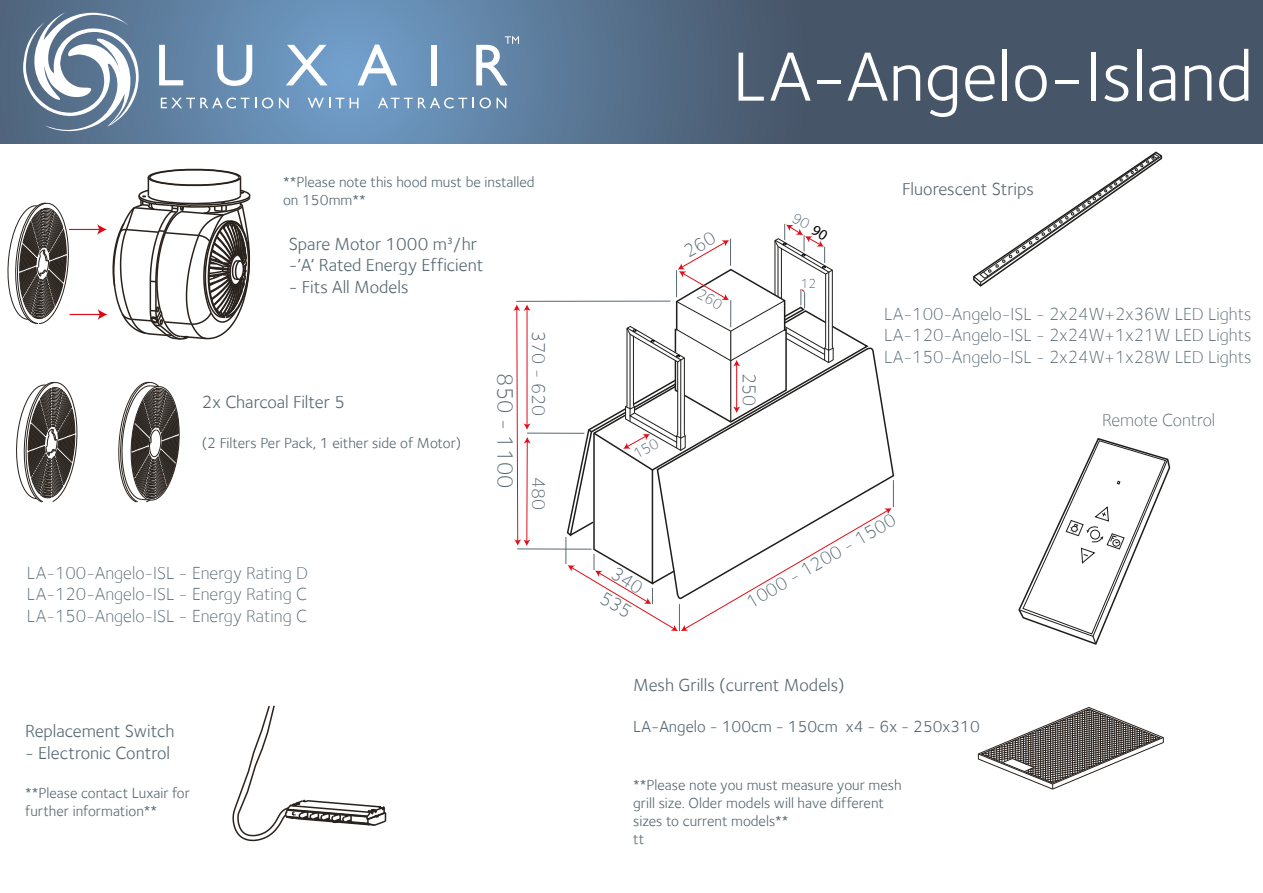
<style>
.page{position:relative;width:1263px;height:893px;background:#fff}
.page>*{position:absolute;margin:0;border:0;box-sizing:border-box;transform-origin:0 0}
.t1{font:72px "Foundry Sterling";color:#fff}
.t2{font:300 22.95px "Foundry Sterling";color:#576872}
.t3{font:300 19.05px "Foundry Sterling";color:#576872}
.t4{font:300 18px/21.6px "Foundry Sterling";color:#576872;text-align:justify}
.t5{font:18px/21.6px "Foundry Sterling";color:#576872}
.t6{font:16.5px "Foundry Sterling";color:#576872}
.t7{font:300 15.3px "Foundry Sterling";color:#576872}
.t8{font:15px/18px "Foundry Sterling";color:#576872}
.t9{font:300 13.35px "Foundry Sterling";color:#576872}
.s1{font-family:"Myriad Pro";font-weight:400;color:#000101}
</style>
<div class="page">
<svg style="left:0;top:0;width:1263px;height:143px"></svg>
<svg style="left:978px;top:707px;width:186px;height:82px"></svg>
<svg style="left:232px;top:705px;width:155px;height:137px"></svg>
<svg style="left:8px;top:203px;width:61px;height:121px"></svg>
<hr style="left:70px;top:314px;width:31px;height:1px;background:#e30613">
<hr style="left:69px;top:229px;width:31px;height:1px;background:#e30613">
<svg style="left:97px;top:168px;width:154px;height:172px"></svg>
<svg style="left:118px;top:382px;width:62px;height:120px"></svg>
<svg style="left:16px;top:382px;width:61px;height:120px"></svg>
<svg style="left:973px;top:151px;width:190px;height:136px"></svg>
<svg style="left:21px;top:12px;width:118px;height:126px"></svg>
<svg style="left:159px;top:45px;width:24px;height:40px"></svg>
<svg style="left:217px;top:45px;width:35px;height:41px"></svg>
<svg style="left:286px;top:45px;width:42px;height:40px"></svg>
<svg style="left:357px;top:45px;width:40px;height:40px"></svg>
<div style="left:431px;top:45px;width:6px;height:40px;background:#fff"></div>
<svg style="left:161px;top:98px;width:88px;height:10px"></svg>
<svg style="left:262px;top:98px;width:11px;height:10px"></svg>
<svg style="left:279px;top:98px;width:10px;height:10px"></svg>
<svg style="left:308px;top:98px;width:36px;height:10px"></svg>
<svg style="left:350px;top:98px;width:8px;height:10px"></svg>
<svg style="left:378px;top:98px;width:96px;height:10px"></svg>
<svg style="left:480px;top:98px;width:11px;height:10px"></svg>
<svg style="left:497px;top:98px;width:9px;height:10px"></svg>
<svg style="left:476px;top:36px;width:43px;height:49px"></svg>
<hr style="left:517px;top:548px;width:74px;height:2px;background:#576872">
<hr style="left:516px;top:301px;width:154px;height:1px;background:#576872">
<hr style="left:527px;top:433px;width:57px;height:1px;background:#576872">
<svg style="left:513px;top:304px;width:18px;height:242px"></svg>
<svg style="left:1018px;top:438px;width:153px;height:207px"></svg>
<svg style="left:565px;top:224px;width:329px;height:407px"></svg>
<p class="t8" style="left:283px;top:173px;width:253px">**Please note this hood must be installed on 150mm**</p>
<p class="t5" style="left:289px;top:233px;width:196px">Spare Motor 1000 m³/hr -’A’ Rated Energy Efficient</p>
<p class="t5" style="left:289px;top:276px;width:121px">- Fits All Models</p>
<h1 class="t1" style="left:732px;top:35px;width:522px">LA-Angelo-Island</h1>
<p class="t7" style="left:798px;top:209px;width:40px;rotate:31deg">90 <span class="s1">90</span></p>
<p class="t9" style="left:801px;top:276px;width:17px">12</p>
<p class="t5" style="left:902px;top:178px;width:133px">Fluorescent Strips</p>
<p class="t5" style="left:202px;top:391px;width:145px">2x Charcoal Filter 5</p>
<p class="t8" style="left:202px;top:434px;width:261px">(2 Filters Per Pack, 1 either side of Motor)</p>
<p class="t4" style="left:27px;top:562px;width:283px">LA-100-Angelo-ISL - Energy Rating D LA-120-Angelo-ISL - Energy Rating C LA-150-Angelo-ISL - Energy Rating C</p>
<p class="t5" style="left:25px;top:720px;width:151px">Replacement Switch</p>
<p class="t5" style="left:25px;top:742px;width:146px">- Electronic Control</p>
<p class="t8" style="left:25px;top:784px;width:166px">**Please contact Luxair for further information**</p>
<p class="t3" style="left:549px;top:331px;width:86px;rotate:90deg">370 - 620</p>
<h2 class="t2" style="left:518px;top:373px;width:117px;rotate:90deg">850 - 1100</h2>
<p class="t3" style="left:760px;top:373px;width:35px;rotate:90deg">250</p>
<p class="t3" style="left:549px;top:477px;width:35px;rotate:90deg">480</p>
<p class="t4" style="left:884px;top:303px;width:369px">LA-100-Angelo-ISL - 2x24W+2x36W LED Lights LA-120-Angelo-ISL - 2x24W+1x21W LED Lights LA-150-Angelo-ISL - 2x24W+1x28W LED Lights</p>
<p class="t4" style="left:1102px;top:409px;width:115px">Remote Control</p>
<p class="t3" style="left:742px;top:594px;width:171px;rotate:-30deg">1000 - 1200 - 1500</p>
<p class="t5" style="left:633px;top:674px;width:213px">Mesh Grills (current Models)</p>
<p class="t6" style="left:633px;top:717px;width:348px">LA-Angelo - 100cm - 150cm x4 - 6x - 250x310</p>
<p class="t8" style="left:633px;top:776px;width:270px">**Please note you must measure your mesh grill size. Older models will have different sizes to current models**<br>tt</p>
</div>
